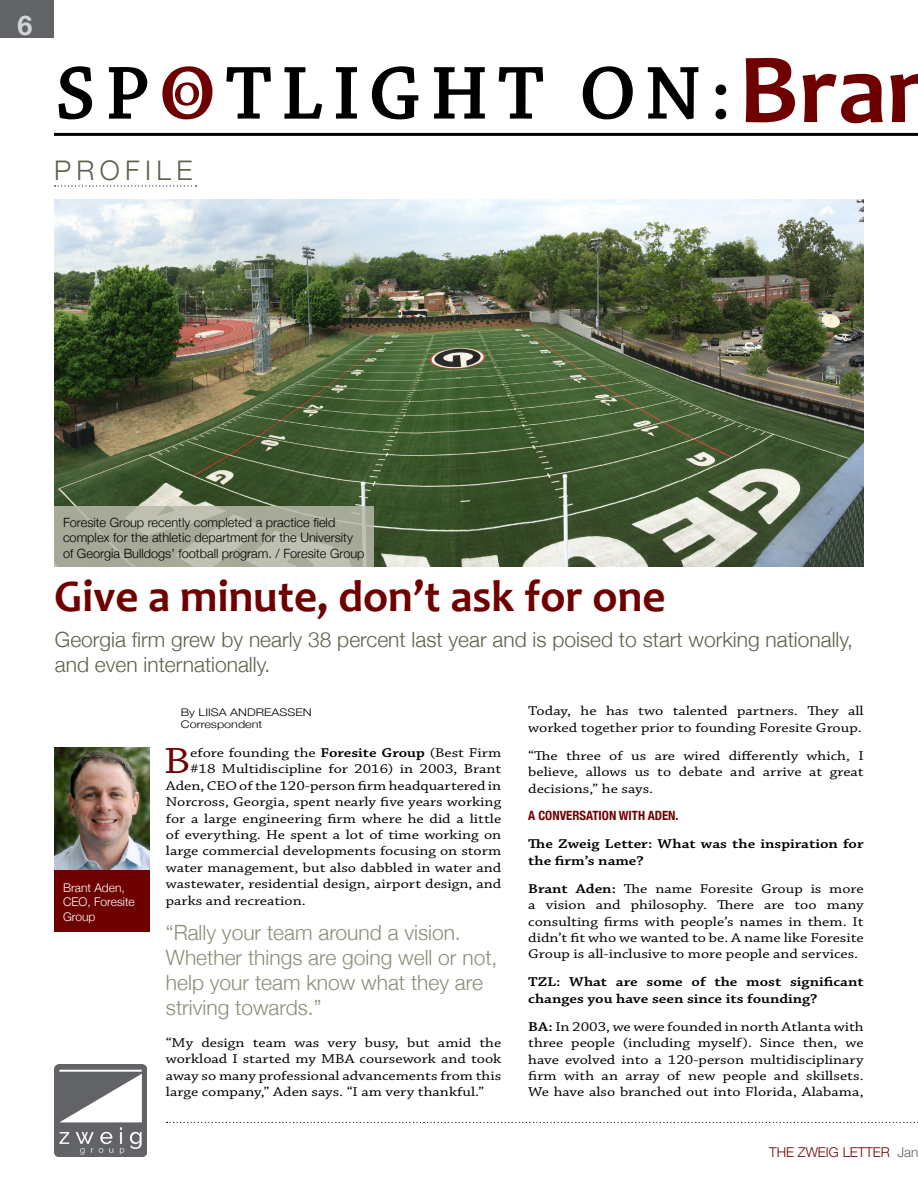
<style>
.page{position:relative;width:918px;height:1188px;background:#fff}
.page>*{position:absolute;margin:0;border:0;box-sizing:border-box;transform-origin:0 0}
.t1{font:700 100.5px "Candara";color:#6f0000}
.t2{font:700 45px "Candara";color:#6f0000}
.t3{font:38.4px "Chaparral Pro";color:#6f0000;scale:1.2 1}
.t4{font:300 27px "Helvetica Neue";letter-spacing:.2em;color:#5f604b}
.t5{font:700 27px "Helvetica Neue";color:#d1d3d4}
.t6{font:300 21px/25.2px "Helvetica Neue";color:#8c8d79}
.t7{font:300 21px/25.2px "Helvetica Neue";color:#5f604b}
.t8{font:13.5px/16.4px "Chaparral Pro";color:#000;text-align:justify;scale:1.2 1}
.t9{font:600 13.5px/16.4px "Chaparral Pro";color:#000;scale:1.2 1}
.t10{font:300 13.5px "Helvetica Neue";color:#6f0000}
.t11{font:300 12.75px/15.3px "Helvetica Neue";color:#000}
.t12{font:700 condensed 12.75px "Helvetica Neue";color:#6f0000}
.t13{font:300 12px/14.4px "Helvetica Neue";color:#fff}
.t14{font:300 10.5px/12.9px "Helvetica Neue";color:#000;scale:1.2 1}
.s1{font-weight:600}
.s2{color:#626366}
</style>
<div class="page">
<div style="left:0;top:0;width:54px;height:37px;background:#626366"></div>
<hr style="left:54px;top:133px;width:864px;height:3px;background:#000">
<svg style="left:226px;top:66px;width:500px;height:53px"></svg>
<svg style="left:162px;top:66px;width:50px;height:53px"></svg>
<svg style="left:59px;top:66px;width:88px;height:53px"></svg>
<svg style="left:167px;top:1122px;width:751px;height:1px"></svg>
<img style="left:54px;top:1064px;width:92px;height:92px">
<svg style="left:55px;top:185px;width:142px;height:2px"></svg>
<img style="left:54px;top:748px;width:95px;height:123px">
<div style="left:54px;top:871px;width:95px;height:61px;background:#6f0000"></div>
<img style="left:54px;top:199px;width:810px;height:368px">
<svg style="left:54px;top:506px;width:320px;height:61px;background:#aeb1a0"></svg>
<h3 class="t5" style="left:18px;top:4px;width:17px">6</h3>
<h3 class="t4" style="left:54px;top:149px;width:140px">PROFILE</h3>
<h1 class="t1" style="left:739px;top:26px;width:205px">Bran</h1>
<p class="t11" style="left:63px;top:514px;width:303px">Foresite Group recently completed a practice field complex for the athletic department for the University of Georgia Bulldogs’ football program. / Foresite Group</p>
<h2 class="t2" style="left:54px;top:568px;width:613px">Give a minute, don’t ask for one</h2>
<h3 class="t7" style="left:55px;top:625px;width:800px">Georgia firm grew by nearly 38 percent last year and is poised to start working nationally, and even internationally.</h3>
<p class="t13" style="left:63px;top:880px;width:73px">Brant Aden,<br>CEO, Foresite<br>Group</p>
<p class="t14" style="left:181px;top:705px;width:111px">By LIISA ANDREASSEN<br>Correspondent</p>
<h3 class="t3" style="left:164px;top:740px;width:24px">B</h3>
<p class="t8" style="left:190px;top:745px;width:261px">efore founding the <span class="s1">Foresite Group</span> (Best Firm</p>
<p class="t8" style="left:190px;top:761px;width:261px">#18 Multidiscipline for 2016) in 2003, Brant</p>
<p class="t8" style="left:166px;top:778px;width:281px">Aden, CEO of the 120-person firm headquartered in</p>
<p class="t8" style="left:166px;top:794px;width:281px">Norcross, Georgia, spent nearly five years working</p>
<p class="t8" style="left:166px;top:811px;width:281px">for a large engineering firm where he did a little</p>
<p class="t8" style="left:166px;top:827px;width:281px">of everything. He spent a lot of time working on</p>
<p class="t8" style="left:166px;top:844px;width:281px">large commercial developments focusing on storm</p>
<p class="t8" style="left:166px;top:860px;width:281px">water management, but also dabbled in water and</p>
<p class="t8" style="left:166px;top:877px;width:281px">wastewater, residential design, airport design, and</p>
<p class="t8" style="left:166px;top:893px;width:118px">parks and recreation.</p>
<h3 class="t6" style="left:166px;top:918px;width:333px">“Rally your team around a vision.<br>Whether things are going well or not, help your team know what they are striving towards.”</h3>
<p class="t8" style="left:166px;top:1035px;width:281px">“My design team was very busy, but amid the workload I started my MBA coursework and took away so many professional advancements from this large company,” Aden says. “I am very thankful.”</p>
<p class="t8" style="left:528px;top:704px;width:281px">Today, he has two talented partners. They all worked together prior to founding Foresite Group.</p>
<p class="t8" style="left:528px;top:748px;width:281px">“The three of us are wired differently which, I believe, allows us to debate and arrive at great decisions,” he says.</p>
<p class="t12" style="left:528px;top:805px;width:152px">A CONVERSATION WITH ADEN.</p>
<p class="t9" style="left:528px;top:836px;width:281px">The Zweig Letter: What was the inspiration for the firm’s name?</p>
<p class="t8" style="left:528px;top:881px;width:281px"><span class="s1">Brant Aden:</span> The name Foresite Group is more a vision and philosophy. There are too many consulting firms with people’s names in them. It didn’t fit who we wanted to be. A name like Foresite Group is all-inclusive to more people and services.</p>
<p class="t9" style="left:528px;top:974px;width:281px">TZL: What are some of the most significant changes you have seen since its founding?</p>
<p class="t8" style="left:528px;top:1019px;width:281px"><span class="s1">BA:</span> In 2003, we were founded in north Atlanta with three people (including myself). Since then, we have evolved into a 120-person multidisciplinary firm with an array of new people and skillsets.<br>We have also branched out into Florida, Alabama,</p>
<p class="t10" style="left:769px;top:1142px;width:151px">THE ZWEIG LETTER <span class="s2">Jan</span></p>
</div>
